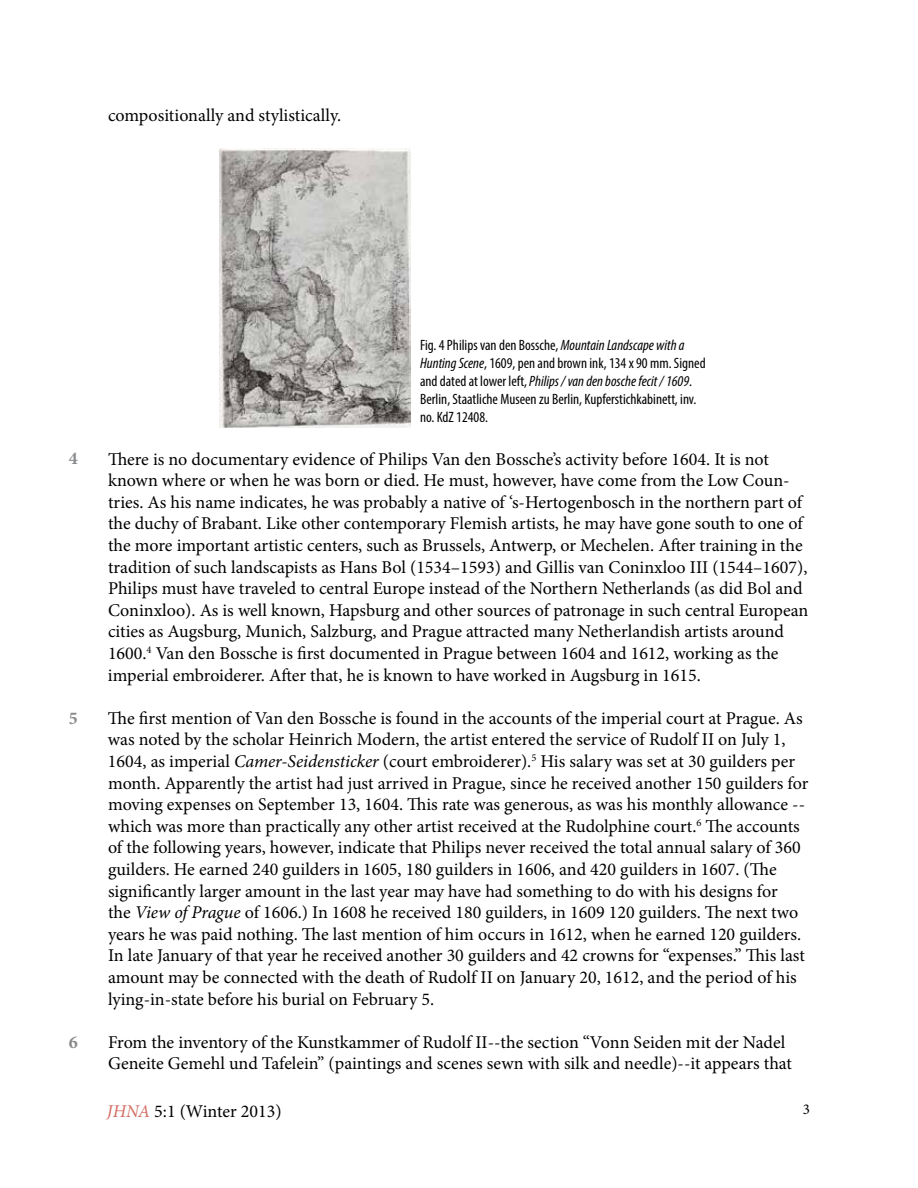
<style>
.page{position:relative;width:918px;height:1188px;background:#fff}
.page>*{position:absolute;margin:0;border:0;box-sizing:border-box;transform-origin:0 0}
.t1{font:18px/21.6px "Minion Pro";color:#000}
.t2{font:700 18px "Minion Pro";color:#888a8c}
.t3{font:condensed 15px/18px "Myriad Pro";color:#000}
.t4{font:15px "Minion Pro";color:#000}
.s1{font-style:italic}
.s2{font-style:italic;color:#d46c62}
</style>
<div class="page">
<img style="left:220px;top:148px;width:190px;height:279px">
<p class="t1" style="left:108px;top:105px;width:235px">compositionally and stylistically.</p>
<p class="t2" style="left:69px;top:446px;width:10px">4</p>
<p class="t2" style="left:69px;top:706px;width:10px">5</p>
<p class="t2" style="left:69px;top:1030px;width:10px">6</p>
<p class="t3" style="left:420px;top:336px;width:287px">Fig. 4 Philips van den Bossche, <span class="s1">Mountain Landscape with a Hunting Scene</span>, 1609, pen and brown ink, 134 x 90 mm. Signed and dated at lower left, <span class="s1">Philips / van den bosche fecit / 1609</span>.<br>Berlin, Staatliche Museen zu Berlin, Kupferstichkabinett, inv. no. KdZ 12408.</p>
<p class="t1" style="left:108px;top:448px;width:702px">There is no documentary evidence of Philips Van den Bossche’s activity before 1604. It is not known where or when he was born or died. He must, however, have come from the Low Coun&shy;tries. As his name indicates, he was probably a native of ‘s-Hertogenbosch in the northern part of the duchy of Brabant. Like other contemporary Flemish artists, he may have gone south to one of the more important artistic centers, such as Brussels, Antwerp, or Mechelen. After training in the tradition of such landscapists as Hans Bol (1534–1593) and Gillis van Coninxloo III (1544–1607), Philips must have traveled to central Europe instead of the Northern Netherlands (as did Bol and Coninxloo). As is well known, Hapsburg and other sources of patronage in such central European cities as Augsburg, Munich, Salzburg, and Prague attracted many Netherlandish artists around 1600.<sup>4</sup> Van den Bossche is first documented in Prague between 1604 and 1612, working as the imperial embroiderer. After that, he is known to have worked in Augsburg in 1615.</p>
<p class="t1" style="left:108px;top:707px;width:702px">The first mention of Van den Bossche is found in the accounts of the imperial court at Prague. As was noted by the scholar Heinrich Modern, the artist entered the service of Rudolf II on July 1, 1604, as imperial <span class="s1">Camer-Seidensticker</span> (court embroiderer).<sup>5</sup> His salary was set at 30 guilders per month. Apparently the artist had just arrived in Prague, since he received another 150 guilders for moving expenses on September 13, 1604. This rate was generous, as was his monthly allowance -- which was more than practically any other artist received at the Rudolphine court.<sup>6</sup> The accounts of the following years, however, indicate that Philips never received the total annual salary of 360 guilders. He earned 240 guilders in 1605, 180 guilders in 1606, and 420 guilders in 1607. (The significantly larger amount in the last year may have had something to do with his designs for<br>the <span class="s1">View of Prague</span> of 1606.) In 1608 he received 180 guilders, in 1609 120 guilders. The next two years he was paid nothing. The last mention of him occurs in 1612, when he earned 120 guilders.<br>In late January of that year he received another 30 guilders and 42 crowns for “expenses.” This last amount may be connected with the death of Rudolf II on January 20, 1612, and the period of his lying-in-state before his burial on February 5.</p>
<p class="t1" style="left:108px;top:1031px;width:685px">From the inventory of the Kunstkammer of Rudolf II--the section “Vonn Seiden mit der Nadel<br>Geneite Gemehl und Tafelein” (paintings and scenes sewn with silk and needle)--it appears that</p>
<p class="t1" style="left:107px;top:1100px;width:176px"><span class="s2">JHNA</span> 5:1 (Winter 2013)</p>
<p class="t4" style="left:803px;top:1099px;width:9px">3</p>
</div>
